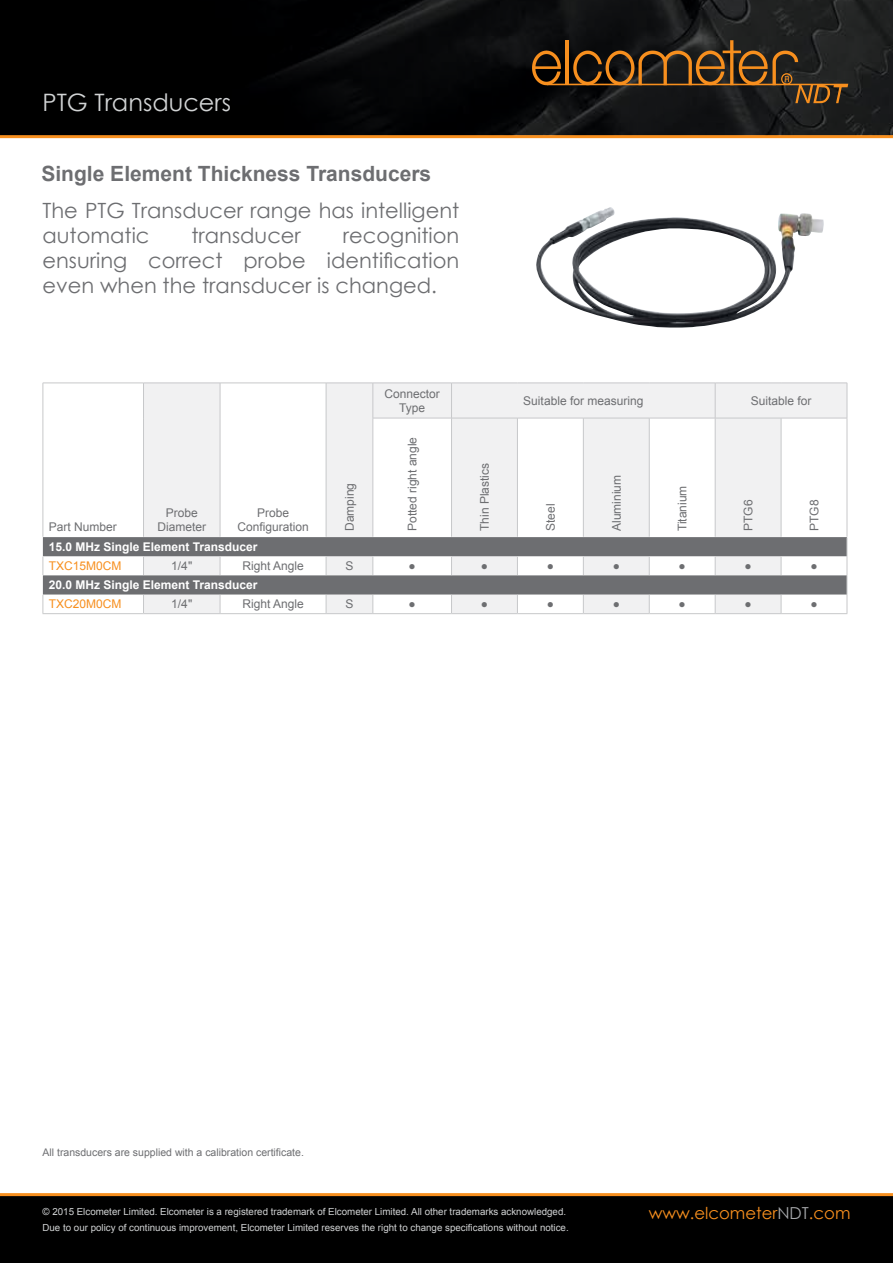
<style>
.page{position:relative;width:893px;height:1263px;background:#fff}
.page>*{position:absolute;margin:0;border:0;box-sizing:border-box;transform-origin:0 0}
.t1{font:24px "Century Gothic";color:#d1d3d4}
.t2{font:21px/25.2px "Century Gothic";color:#6d6e71}
.t3{font:700 21px "Arial";color:#6d6e71}
.t4{font:16.5px "Century Gothic";color:#f78f1e}
.t5{font:12px/14.4px "Arial";color:#6d6e71;text-align:center}
.t6{font:700 12px "Arial";color:#fff}
.t7{font:12px "Arial";color:#f78f1e}
.t8{font:10.5px "Arial";color:#6d6e71}
.t9{font:9.75px "Arial";color:#d1d3d4}
.s1{color:#a7a9ac}
</style>
<div class="page">
<svg style="left:0;top:0;width:893px;height:135px;fill:#020305"></svg>
<svg style="left:532px;top:40px;width:316px;height:63px"></svg>
<hr style="left:0;top:135px;width:893px;height:3px;background:#f78f1e">
<div style="left:0;top:1196px;width:893px;height:67px;background:#000"></div>
<hr style="left:0;top:1193px;width:893px;height:3px;background:#f78f1e">
<img style="left:536px;top:207px;width:288px;height:121px">
<svg style="left:144px;top:384px;width:703px;height:229px;fill:#f1f1f2"></svg>
<svg style="left:326px;top:418px;width:455px;height:195px;fill:#f1f1f2"></svg>
<svg style="left:43px;top:537px;width:804px;height:57px;fill:#6d6e71"></svg>
<svg style="left:43px;top:557px;width:1px;height:18px"></svg>
<svg style="left:143px;top:557px;width:1px;height:18px"></svg>
<svg style="left:220px;top:557px;width:1px;height:18px"></svg>
<svg style="left:326px;top:557px;width:1px;height:18px"></svg>
<svg style="left:517px;top:557px;width:1px;height:18px"></svg>
<svg style="left:583px;top:557px;width:1px;height:18px"></svg>
<svg style="left:649px;top:557px;width:1px;height:18px"></svg>
<svg style="left:43px;top:595px;width:1px;height:18px"></svg>
<svg style="left:143px;top:595px;width:1px;height:18px"></svg>
<svg style="left:220px;top:595px;width:1px;height:18px"></svg>
<svg style="left:326px;top:595px;width:1px;height:18px"></svg>
<svg style="left:372px;top:418px;width:80px;height:195px"></svg>
<svg style="left:517px;top:595px;width:1px;height:18px"></svg>
<svg style="left:583px;top:595px;width:1px;height:18px"></svg>
<svg style="left:649px;top:595px;width:1px;height:18px"></svg>
<hr style="left:43px;top:613px;width:101px;height:1px;background:#c7c8ca">
<hr style="left:144px;top:613px;width:76px;height:1px;background:#c7c8ca">
<hr style="left:220px;top:613px;width:106px;height:1px;background:#c7c8ca">
<hr style="left:326px;top:613px;width:47px;height:1px;background:#c7c8ca">
<hr style="left:373px;top:613px;width:78px;height:1px;background:#c7c8ca">
<hr style="left:451px;top:613px;width:66px;height:1px;background:#c7c8ca">
<hr style="left:517px;top:613px;width:66px;height:1px;background:#c7c8ca">
<hr style="left:583px;top:613px;width:66px;height:1px;background:#c7c8ca">
<hr style="left:649px;top:613px;width:66px;height:1px;background:#c7c8ca">
<hr style="left:781px;top:613px;width:66px;height:1px;background:#c7c8ca">
<svg style="left:715px;top:557px;width:1px;height:18px"></svg>
<svg style="left:781px;top:557px;width:1px;height:18px"></svg>
<svg style="left:715px;top:595px;width:1px;height:18px"></svg>
<svg style="left:781px;top:595px;width:1px;height:18px"></svg>
<hr style="left:715px;top:613px;width:66px;height:1px;background:#c7c8ca">
<svg style="left:847px;top:537px;width:1px;height:76px"></svg>
<hr style="left:373px;top:418px;width:78px;height:1px;background:#c7c8ca">
<hr style="left:451px;top:418px;width:66px;height:1px;background:#c7c8ca">
<hr style="left:517px;top:418px;width:66px;height:1px;background:#c7c8ca">
<hr style="left:583px;top:418px;width:66px;height:1px;background:#c7c8ca">
<hr style="left:649px;top:418px;width:66px;height:1px;background:#c7c8ca">
<hr style="left:781px;top:418px;width:66px;height:1px;background:#c7c8ca">
<hr style="left:715px;top:418px;width:66px;height:1px;background:#c7c9cb">
<hr style="left:43px;top:383px;width:101px;height:1px;background:#c7c8ca">
<hr style="left:43px;top:383px;width:1px;height:35px;background:#c7c8ca">
<hr style="left:144px;top:383px;width:76px;height:1px;background:#c7c8ca">
<hr style="left:143px;top:383px;width:1px;height:35px;background:#c7c8ca">
<hr style="left:220px;top:383px;width:106px;height:1px;background:#c7c8ca">
<hr style="left:220px;top:383px;width:1px;height:35px;background:#c7c8ca">
<hr style="left:326px;top:383px;width:47px;height:1px;background:#c7c8ca">
<hr style="left:326px;top:383px;width:1px;height:35px;background:#c7c8ca">
<hr style="left:43px;top:418px;width:1px;height:119px;background:#c7c8ca">
<hr style="left:143px;top:418px;width:1px;height:119px;background:#c7c8ca">
<hr style="left:220px;top:418px;width:1px;height:119px;background:#c7c8ca">
<hr style="left:326px;top:418px;width:1px;height:119px;background:#c7c8ca">
<hr style="left:373px;top:383px;width:78px;height:1px;background:#c7c8ca">
<hr style="left:373px;top:383px;width:1px;height:35px;background:#c7c8ca">
<hr style="left:451px;top:383px;width:66px;height:1px;background:#c7c8ca">
<hr style="left:451px;top:383px;width:1px;height:35px;background:#c7c8ca">
<hr style="left:517px;top:383px;width:66px;height:1px;background:#c7c8ca">
<hr style="left:583px;top:383px;width:66px;height:1px;background:#c7c8ca">
<hr style="left:649px;top:383px;width:66px;height:1px;background:#c7c8ca">
<hr style="left:715px;top:383px;width:66px;height:1px;background:#c7c8ca">
<hr style="left:715px;top:383px;width:1px;height:35px;background:#c7c8ca">
<hr style="left:781px;top:383px;width:66px;height:1px;background:#c7c8ca">
<hr style="left:847px;top:383px;width:1px;height:35px;background:#c7c8ca">
<hr style="left:373px;top:418px;width:1px;height:119px;background:#c7c8ca">
<hr style="left:451px;top:418px;width:1px;height:119px;background:#c7c8ca">
<hr style="left:517px;top:418px;width:1px;height:119px;background:#c7c8ca">
<hr style="left:583px;top:418px;width:1px;height:119px;background:#c7c8ca">
<hr style="left:649px;top:418px;width:1px;height:119px;background:#c7c8ca">
<hr style="left:715px;top:418px;width:1px;height:119px;background:#c7c8ca">
<hr style="left:781px;top:418px;width:1px;height:119px;background:#c7c8ca">
<hr style="left:847px;top:418px;width:1px;height:119px;background:#c7c8ca">
<h1 class="t1" style="left:43px;top:86px;width:190px">PTG Transducers</h1>
<h2 class="t3" style="left:41px;top:159px;width:391px">Single Element Thickness Transducers</h2>
<h2 class="t2" style="left:43px;top:197px;width:418px">The PTG Transducer range has intelligent automatic</h2>
<h2 class="t2" style="left:43px;top:222px;width:418px;text-align:justify;text-indent:300px">recognition ensuring correct probe identification even when the transducer is changed.</h2>
<h2 class="t2" style="left:191px;top:222px;width:111px">transducer</h2>
<p class="t5" style="left:49px;top:520px;width:70px">Part Number</p>
<p class="t5" style="left:157px;top:505px;width:50px">Probe<br>Diameter</p>
<p class="t5" style="left:237px;top:505px;width:73px">Probe<br>Configuration</p>
<p class="t5" style="left:343px;top:531px;width:50px;rotate:-90deg">Damping</p>
<p class="t5" style="left:384px;top:386px;width:57px">Connector<br>Type</p>
<p class="t5" style="left:523px;top:394px;width:122px">Suitable for measuring</p>
<p class="t5" style="left:751px;top:394px;width:62px">Suitable for</p>
<p class="t5" style="left:405px;top:531px;width:96px;rotate:-90deg">Potted right angle</p>
<p class="t5" style="left:478px;top:531px;width:70px;rotate:-90deg">Thin Plastics</p>
<p class="t5" style="left:609px;top:531px;width:58px;rotate:-90deg">Aluminium</p>
<p class="t5" style="left:675px;top:531px;width:47px;rotate:-90deg">Titanium</p>
<p class="t5" style="left:741px;top:531px;width:33px;rotate:-90deg">PTG6</p>
<p class="t5" style="left:807px;top:531px;width:33px;rotate:-90deg">PTG8</p>
<p class="t5" style="left:543px;top:531px;width:29px;rotate:-90deg">Steel</p>
<p class="t6" style="left:49px;top:539px;width:210px">15.0 MHz Single Element Transducer</p>
<p class="t7" style="left:49px;top:558px;width:74px">TXC15M0CM</p>
<p class="t5" style="left:171px;top:559px;width:22px">1/4"</p>
<p class="t5" style="left:242px;top:559px;width:63px">Right Angle</p>
<p class="t5" style="left:345px;top:559px;width:10px">S</p>
<p class="t5" style="left:409px;top:559px;width:9px">●</p>
<p class="t5" style="left:481px;top:559px;width:9px">●</p>
<p class="t5" style="left:547px;top:559px;width:9px">●</p>
<p class="t5" style="left:613px;top:559px;width:9px">●</p>
<p class="t5" style="left:679px;top:559px;width:9px">●</p>
<p class="t5" style="left:744px;top:559px;width:9px">●</p>
<p class="t5" style="left:810px;top:559px;width:9px">●</p>
<p class="t6" style="left:49px;top:577px;width:210px">20.0 MHz Single Element Transducer</p>
<p class="t7" style="left:49px;top:596px;width:74px">TXC20M0CM</p>
<p class="t5" style="left:171px;top:597px;width:22px">1/4"</p>
<p class="t5" style="left:242px;top:597px;width:63px">Right Angle</p>
<p class="t5" style="left:345px;top:597px;width:10px">S</p>
<p class="t5" style="left:409px;top:597px;width:9px">●</p>
<p class="t5" style="left:481px;top:597px;width:9px">●</p>
<p class="t5" style="left:547px;top:597px;width:9px">●</p>
<p class="t5" style="left:613px;top:597px;width:9px">●</p>
<p class="t5" style="left:679px;top:597px;width:9px">●</p>
<p class="t5" style="left:744px;top:597px;width:9px">●</p>
<p class="t5" style="left:810px;top:597px;width:9px">●</p>
<p class="t8" style="left:43px;top:1145px;width:263px">All transducers are supplied with a calibration certificate.</p>
<p class="t9" style="left:43px;top:1205px;width:525px">© 2015 Elcometer Limited. Elcometer is a registered trademark of Elcometer Limited. All other trademarks acknowledged.</p>
<h3 class="t4" style="left:649px;top:1202px;width:203px">www.elcometer<span class="s1">NDT</span>.com</h3>
<p class="t9" style="left:43px;top:1221px;width:528px">Due to our policy of continuous improvement, Elcometer Limited reserves the right to change specifications without notice.</p>
</div>
